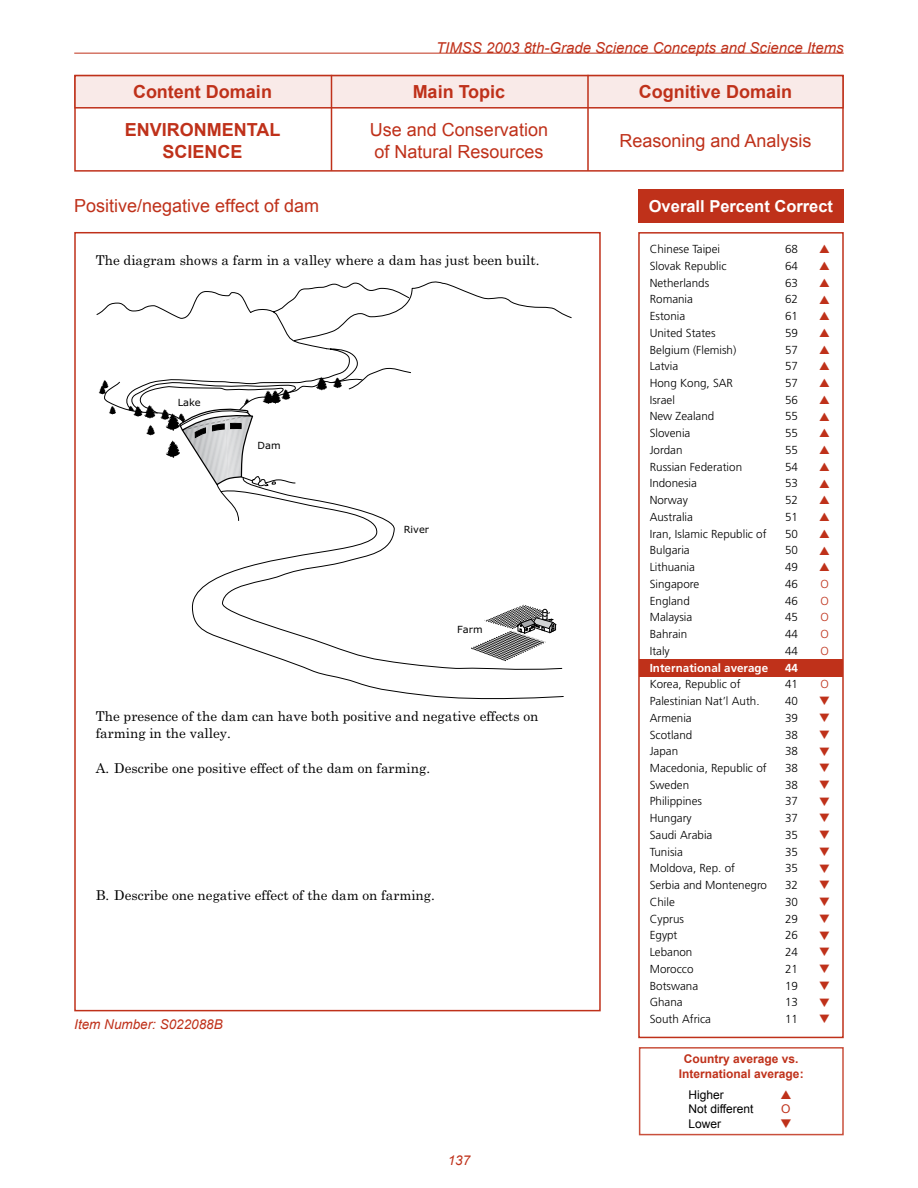
<style>
.page{position:relative;width:918px;height:1188px;background:#fff}
.page>*{position:absolute;margin:0;border:0;box-sizing:border-box;transform-origin:0 0}
.t1{font:18px/21.6px "Arial";color:#bf311a}
.t2{font:700 18px "Arial";color:#bf311a}
.t3{font:700 16.5px "Arial";color:#fff}
.t4{font:italic 15px "Arial";color:#bf311a}
.t5{font:13.5px/17.1px "Century Schoolbook";color:#000}
.t6{font:italic 13.5px "Arial";color:#bf311a}
.t7{font:700 12px/14.4px "Arial";color:#bf311a;text-align:center}
.t8{font:12px/14.4px "Arial";color:#000}
.t9{font:12px "Arial";color:#bf311a}
.t10{font:300 11.7px "Frutiger";color:#000}
.t11{font:700 11.7px "Frutiger";color:#fff}
.t12{font:300 11.7px "Frutiger";color:#bf311a}
.t13{font:9.9px "Verdana";color:#000}
</style>
<div class="page">
<div style="left:74px;top:75px;width:770px;height:97px;border:2px solid #bf311a"></div>
<div style="left:75px;top:76px;width:768px;height:32px;background:#f9eae8"></div>
<div style="left:74px;top:75px;width:770px;height:34px;border:2px solid #bf311a"></div>
<hr style="left:331px;top:75px;width:1px;height:96px;background:#bf311a">
<hr style="left:587px;top:75px;width:2px;height:96px;background:#bf311a">
<div style="left:638px;top:232px;width:206px;height:806px;border:2px solid #bf311a"></div>
<div style="left:638px;top:189px;width:206px;height:34px;background:#bf311a"></div>
<div style="left:639px;top:1047px;width:205px;height:88px;border:2px solid #c9503c"></div>
<hr style="left:74px;top:53px;width:770px;height:1px;background:#bf311a">
<svg style="left:192px;top:521px;width:372px;height:179px"></svg>
<svg style="left:96px;top:282px;width:476px;height:111px"></svg>
<svg style="left:470px;top:605px;width:87px;height:57px"></svg>
<svg style="left:99px;top:348px;width:312px;height:173px"></svg>
<div style="left:639px;top:659px;width:204px;height:18px;background:#bf311a"></div>
<p class="t4" style="left:436px;top:39px;width:409px">TIMSS 2003 8th-Grade Science Concepts and Science Items</p>
<h1 class="t2" style="left:133px;top:82px;width:140px">Content Domain</h1>
<h1 class="t2" style="left:413px;top:82px;width:94px">Main Topic</h1>
<h1 class="t2" style="left:639px;top:82px;width:155px">Cognitive Domain</h1>
<h1 class="t2" style="left:125px;top:120px;width:50px">Environment</h1>
<h1 class="t2" style="left:257px;top:120px;width:25px">al</h1>
<h1 class="t2" style="left:162px;top:141px;width:25px">Science</h1>
<h1 class="t1" style="left:74px;top:195px;width:246px">Positive/negative effect of dam</h1>
<h1 class="t1" style="left:370px;top:119px;width:180px">Use and Conservation of Natural Resources</h1>
<h1 class="t1" style="left:619px;top:130px;width:194px">Reasoning and Analysis</h1>
<h2 class="t3" style="left:649px;top:197px;width:186px">Overall Percent Correct</h2>
<p class="t5" style="left:96px;top:251px;width:445px">The diagram shows a farm in a valley where a dam has just been built.</p>
<p class="t13" style="left:178px;top:396px;width:25px">Lake</p>
<p class="t13" style="left:258px;top:439px;width:25px">Dam</p>
<p class="t13" style="left:404px;top:523px;width:27px">River</p>
<p class="t13" style="left:457px;top:623px;width:27px">Farm</p>
<p class="t5" style="left:96px;top:707px;width:444px">The presence of the dam can have both positive and negative effects on farming in the valley.</p>
<p class="t5" style="left:96px;top:759px;width:336px">A. Describe one positive effect of the dam on farming.</p>
<p class="t5" style="left:96px;top:887px;width:341px">B. Describe one negative effect of the dam on farming.</p>
<p class="t6" style="left:74px;top:1017px;width:150px">Item Number: S022088B</p>
<p class="t6" style="left:448px;top:1153px;width:24px">137</p>
<p class="t10" style="left:650px;top:242px;width:72px">Chinese Taipei</p>
<p class="t10" style="left:785px;top:242px;width:14px">68</p>
<p class="t10" style="left:650px;top:259px;width:78px">Slovak Republic</p>
<p class="t10" style="left:785px;top:259px;width:14px">64</p>
<p class="t10" style="left:650px;top:276px;width:61px">Netherlands</p>
<p class="t10" style="left:785px;top:276px;width:14px">63</p>
<p class="t10" style="left:650px;top:293px;width:45px">Romania</p>
<p class="t10" style="left:785px;top:293px;width:14px">62</p>
<p class="t10" style="left:650px;top:309px;width:37px">Estonia</p>
<p class="t10" style="left:785px;top:309px;width:14px">61</p>
<p class="t10" style="left:650px;top:326px;width:67px">United States</p>
<p class="t10" style="left:785px;top:326px;width:14px">59</p>
<p class="t10" style="left:650px;top:343px;width:88px">Belgium (Flemish)</p>
<p class="t10" style="left:785px;top:343px;width:14px">57</p>
<p class="t10" style="left:650px;top:360px;width:30px">Latvia</p>
<p class="t10" style="left:785px;top:360px;width:14px">57</p>
<p class="t10" style="left:650px;top:376px;width:85px">Hong Kong, SAR</p>
<p class="t10" style="left:785px;top:376px;width:14px">57</p>
<p class="t10" style="left:650px;top:393px;width:27px">Israel</p>
<p class="t10" style="left:785px;top:393px;width:14px">56</p>
<p class="t10" style="left:650px;top:410px;width:66px">New Zealand</p>
<p class="t10" style="left:785px;top:410px;width:14px">55</p>
<p class="t10" style="left:650px;top:427px;width:42px">Slovenia</p>
<p class="t10" style="left:785px;top:427px;width:14px">55</p>
<p class="t10" style="left:650px;top:443px;width:34px">Jordan</p>
<p class="t10" style="left:785px;top:443px;width:14px">55</p>
<p class="t10" style="left:650px;top:460px;width:94px">Russian Federation</p>
<p class="t10" style="left:785px;top:460px;width:14px">54</p>
<p class="t10" style="left:650px;top:477px;width:49px">Indonesia</p>
<p class="t10" style="left:785px;top:477px;width:14px">53</p>
<p class="t10" style="left:650px;top:494px;width:40px">Norway</p>
<p class="t10" style="left:785px;top:494px;width:14px">52</p>
<p class="t10" style="left:650px;top:510px;width:45px">Australia</p>
<p class="t10" style="left:785px;top:510px;width:14px">51</p>
<p class="t10" style="left:650px;top:527px;width:118px">Iran, Islamic Republic of</p>
<p class="t10" style="left:785px;top:527px;width:14px">50</p>
<p class="t10" style="left:650px;top:544px;width:42px">Bulgaria</p>
<p class="t10" style="left:785px;top:544px;width:14px">50</p>
<p class="t10" style="left:650px;top:560px;width:47px">Lithuania</p>
<p class="t10" style="left:785px;top:560px;width:14px">49</p>
<p class="t10" style="left:650px;top:577px;width:51px">Singapore</p>
<p class="t10" style="left:785px;top:577px;width:14px">46</p>
<p class="t12" style="left:820px;top:577px;width:10px">O</p>
<p class="t10" style="left:650px;top:594px;width:42px">England</p>
<p class="t10" style="left:785px;top:594px;width:14px">46</p>
<p class="t12" style="left:820px;top:594px;width:10px">O</p>
<p class="t10" style="left:650px;top:611px;width:44px">Malaysia</p>
<p class="t10" style="left:785px;top:611px;width:14px">45</p>
<p class="t12" style="left:820px;top:611px;width:10px">O</p>
<p class="t10" style="left:650px;top:627px;width:39px">Bahrain</p>
<p class="t10" style="left:785px;top:627px;width:14px">44</p>
<p class="t12" style="left:820px;top:627px;width:10px">O</p>
<p class="t10" style="left:650px;top:644px;width:22px">Italy</p>
<p class="t10" style="left:785px;top:644px;width:14px">44</p>
<p class="t12" style="left:820px;top:644px;width:10px">O</p>
<p class="t11" style="left:650px;top:661px;width:120px">International average</p>
<p class="t11" style="left:785px;top:661px;width:14px">44</p>
<p class="t10" style="left:650px;top:678px;width:92px">Korea, Republic of</p>
<p class="t10" style="left:785px;top:678px;width:14px">41</p>
<p class="t12" style="left:820px;top:678px;width:10px">O</p>
<p class="t10" style="left:650px;top:694px;width:111px">Palestinian Nat’l Auth.</p>
<p class="t10" style="left:785px;top:694px;width:14px">40</p>
<p class="t10" style="left:650px;top:711px;width:43px">Armenia</p>
<p class="t10" style="left:785px;top:711px;width:14px">39</p>
<p class="t10" style="left:650px;top:728px;width:44px">Scotland</p>
<p class="t10" style="left:785px;top:728px;width:14px">38</p>
<p class="t10" style="left:650px;top:745px;width:30px">Japan</p>
<p class="t10" style="left:785px;top:745px;width:14px">38</p>
<p class="t10" style="left:650px;top:761px;width:118px">Macedonia, Republic of</p>
<p class="t10" style="left:785px;top:761px;width:14px">38</p>
<p class="t10" style="left:650px;top:778px;width:41px">Sweden</p>
<p class="t10" style="left:785px;top:778px;width:14px">38</p>
<p class="t10" style="left:650px;top:795px;width:54px">Philippines</p>
<p class="t10" style="left:785px;top:795px;width:14px">37</p>
<p class="t10" style="left:650px;top:812px;width:43px">Hungary</p>
<p class="t10" style="left:785px;top:812px;width:14px">37</p>
<p class="t10" style="left:650px;top:828px;width:64px">Saudi Arabia</p>
<p class="t10" style="left:785px;top:828px;width:14px">35</p>
<p class="t10" style="left:650px;top:845px;width:35px">Tunisia</p>
<p class="t10" style="left:785px;top:845px;width:14px">35</p>
<p class="t10" style="left:650px;top:862px;width:87px">Moldova, Rep. of</p>
<p class="t10" style="left:785px;top:862px;width:14px">35</p>
<p class="t10" style="left:650px;top:879px;width:119px">Serbia and Montenegro</p>
<p class="t10" style="left:785px;top:879px;width:14px">32</p>
<p class="t10" style="left:650px;top:895px;width:27px">Chile</p>
<p class="t10" style="left:785px;top:895px;width:14px">30</p>
<p class="t10" style="left:650px;top:912px;width:36px">Cyprus</p>
<p class="t10" style="left:785px;top:912px;width:14px">29</p>
<p class="t10" style="left:650px;top:929px;width:29px">Egypt</p>
<p class="t10" style="left:785px;top:929px;width:14px">26</p>
<p class="t10" style="left:650px;top:945px;width:44px">Lebanon</p>
<p class="t10" style="left:785px;top:945px;width:14px">24</p>
<p class="t10" style="left:650px;top:962px;width:45px">Morocco</p>
<p class="t10" style="left:785px;top:962px;width:14px">21</p>
<p class="t10" style="left:650px;top:979px;width:50px">Botswana</p>
<p class="t10" style="left:785px;top:979px;width:14px">19</p>
<p class="t10" style="left:650px;top:996px;width:34px">Ghana</p>
<p class="t10" style="left:785px;top:996px;width:14px">13</p>
<p class="t10" style="left:650px;top:1012px;width:63px">South Africa</p>
<p class="t10" style="left:785px;top:1012px;width:14px">11</p>
<p class="t7" style="left:679px;top:1052px;width:126px">Country average vs.<br>International average:</p>
<p class="t8" style="left:688px;top:1088px;width:67px">Higher<br>Not different</p>
<p class="t9" style="left:781px;top:1102px;width:11px">O</p>
<p class="t8" style="left:688px;top:1116px;width:34px">Lower</p>
</div>
